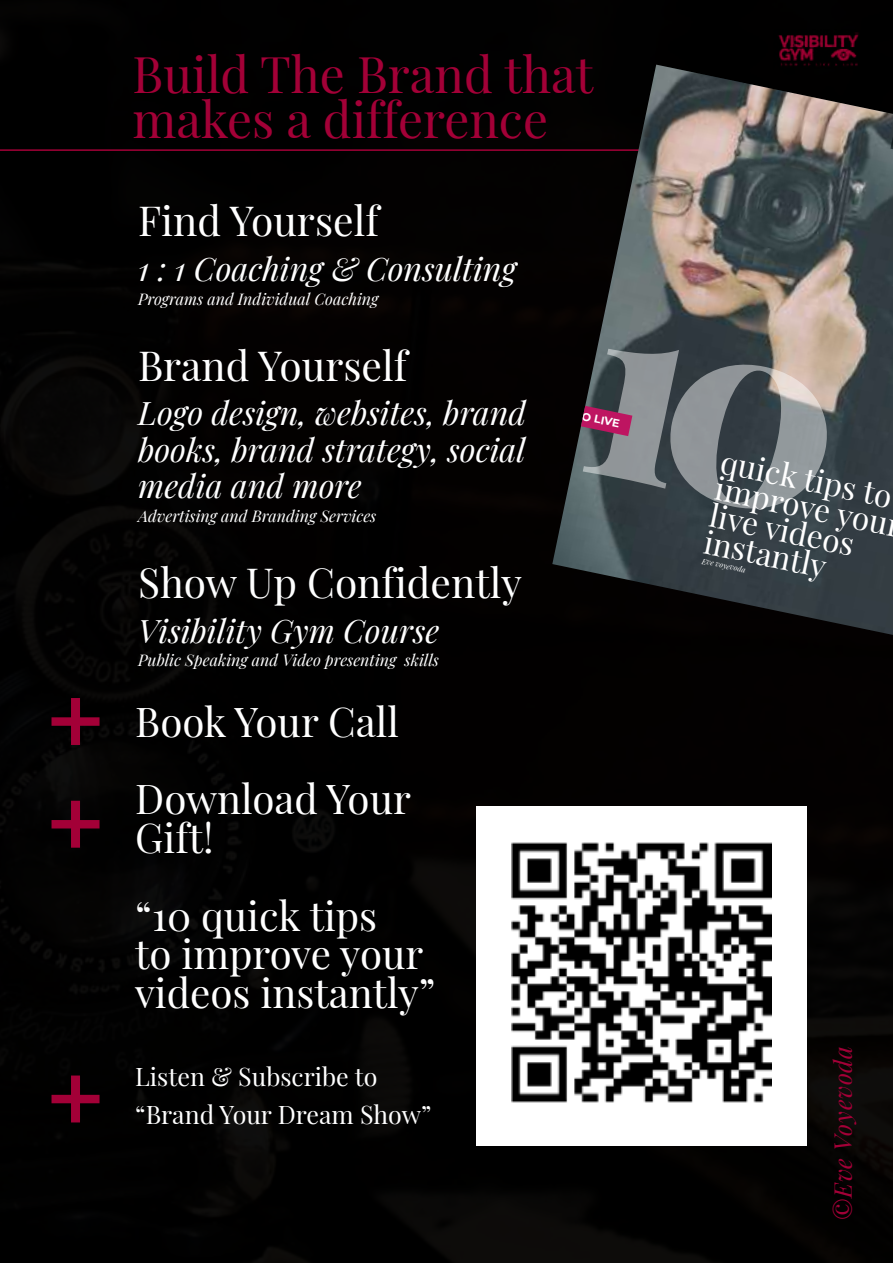
<style>
.page{position:relative;width:893px;height:1263px;background:#000}
.page>*{position:absolute;margin:0;border:0;box-sizing:border-box;transform-origin:0 0}
.t1{font:49.5px/45px "Playfair Display";color:#a30037}
.t2{font:40.65px "Playfair Display";color:#fff}
.t3{font:40.2px/77.4px "Playfair Display";color:#fff}
.t4{font:italic 32.4px/36.3px "Playfair Display";color:#fff;text-align:justify}
.t5{font:31.65px/27.3px "Playfair Display";color:#fff}
.t6{font:25.05px/38.7px "Playfair Display";color:#fff}
.t7{font:italic 24.45px "Playfair Display";letter-spacing:.03em;color:#a30037}
.t8{font:italic 16.05px "Playfair Display";color:#fff}
.t9{font:700 11.1px "Montserrat";color:#fff}
.t10{font:italic 7.65px "Playfair Display";color:#fff}
</style>
<div class="page">
<svg style="left:52px;top:698px;width:48px;height:47px"></svg>
<svg style="left:52px;top:801px;width:48px;height:47px"></svg>
<svg style="left:52px;top:1075px;width:48px;height:47px"></svg>
<div style="left:476px;top:806px;width:330px;height:340px;background:#fff"></div>
<img style="left:512px;top:842px;width:259px;height:260px">
<hr style="left:0;top:149px;width:893px;height:2px;background:#a30037">
<img style="left:552px;top:65px;width:341px;height:570px">
<svg style="left:665px;top:77px;width:228px;height:88px"></svg>
<svg style="left:581px;top:406px;width:2px;height:30px"></svg>
<img style="left:773px;top:32px;width:90px;height:37px">
<svg style="left:570px;top:534px;width:307px;height:65px"></svg>
<svg style="left:583px;top:336px;width:256px;height:186px"></svg>
<h1 class="t1" style="left:133px;top:47px;width:462px">Build The Brand that makes a difference</h1>
<p class="t2" style="left:138px;top:189px;width:242px">Find Yourself</p>
<p class="t4" style="left:138px;top:248px;width:380px">1 : 1 Coaching &amp; Consulting</p>
<p class="t8" style="left:138px;top:286px;width:242px">Programs and Individual Coaching</p>
<p class="t2" style="left:138px;top:334px;width:271px">Brand Yourself</p>
<p class="t4" style="left:138px;top:393px;width:390px">Logo design, websites, brand books, brand strategy, social media and more</p>
<p class="t8" style="left:138px;top:503px;width:240px">Advertising and Branding Services</p>
<p class="t2" style="left:138px;top:551px;width:385px">Show Up Confidently</p>
<p class="t4" style="left:138px;top:610px;width:303px">Visibility Gym Course</p>
<p class="t8" style="left:138px;top:648px;width:302px">Public Speaking and Video presenting skills</p>
<p class="t3" style="left:135px;top:680px;width:277px">Book Your Call<br>Download Your</p>
<p class="t3" style="left:135px;top:796px;width:243px">Gift!<br>“10 quick tips</p>
<p class="t3" style="left:135px;top:931px;width:302px;line-height:38.7px">to improve your videos instantly”</p>
<p class="t6" style="left:135px;top:1055px;width:298px">Listen &amp; Subscribe to “Brand Your Dream Show”</p>
<p class="t9" style="left:575px;top:406px;width:49px;rotate:12deg">GO LIVE</p>
<p class="t5" style="left:724px;top:447px;width:177px;rotate:12deg">quick tips to improve you live videos instantly</p>
<p class="t10" style="left:703px;top:556px;width:46px;rotate:12deg">Eve voyevoda</p>
<p class="t7" style="left:824px;top:1221px;width:177px;rotate:-90deg">©Eve Voyevoda</p>
</div>
